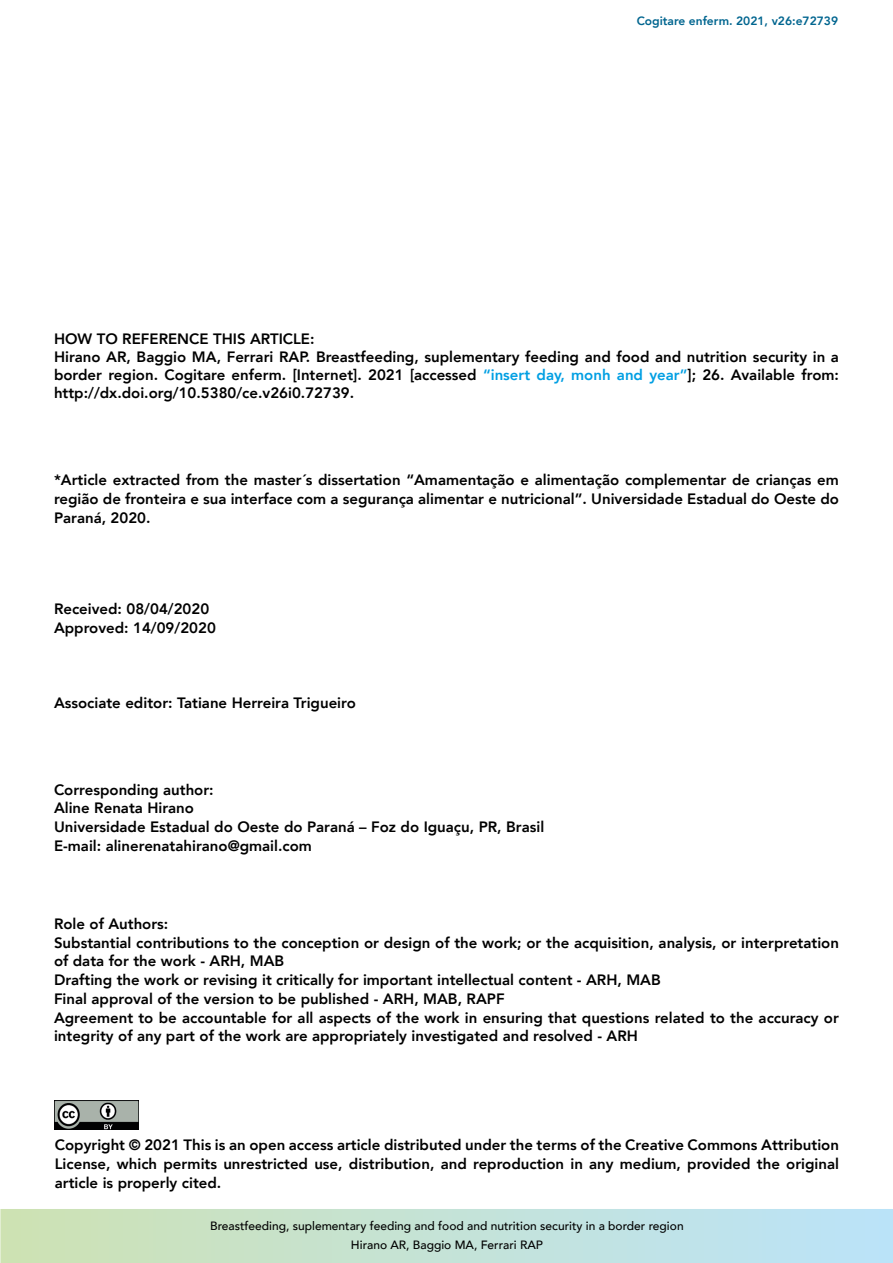
<style>
.page{position:relative;width:893px;height:1263px;background:#fff}
.page>*{position:absolute;margin:0;border:0;box-sizing:border-box;transform-origin:0 0}
.t1{font:800 15px/18.8px "Avenir";color:#000}
.t2{font:500 12px/18.6px "Avenir";color:#000;text-align:center}
.t3{font:800 12px "Avenir";color:#00658f}
.s1{color:#009fe3}
</style>
<div class="page">
<img style="left:55px;top:1100px;width:83px;height:30px">
<svg style="left:0;top:1209px;width:893px;height:54px;background:#c4e2d6"></svg>
<p class="t3" style="left:637px;top:12px;width:203px">Cogitare enferm. 2021, v26:e72739</p>
<p class="t1" style="left:54px;top:329px;width:786px;line-height:18px">HOW TO REFERENCE THIS ARTICLE:<br>Hirano AR, Baggio MA, Ferrari RAP. Breastfeeding, suplementary feeding and food and nutrition security in a border region. Cogitare enferm. [Internet]. 2021 [accessed <span class="s1">“insert day, monh and year”</span>]; 26. Available from: http://dx.doi.org/10.5380/ce.v26i0.72739.</p>
<p class="t1" style="left:54px;top:470px;width:786px;text-align:justify">*Article extracted from the master´s dissertation “Amamentação e alimentação complementar de crianças em região de fronteira e sua interface com a segurança alimentar e nutricional”. Universidade Estadual do Oeste do Paraná, 2020.</p>
<p class="t1" style="left:54px;top:599px;width:163px">Received: 08/04/2020<br>Approved: 14/09/2020</p>
<p class="t1" style="left:54px;top:693px;width:303px">Associate editor: Tatiane Herreira Trigueiro</p>
<p class="t1" style="left:54px;top:780px;width:492px">Corresponding author:<br>Aline Renata Hirano<br>Universidade Estadual do Oeste do Paraná – Foz do Iguaçu, PR, Brasil E-mail: alinerenatahirano@gmail.com</p>
<p class="t1" style="left:54px;top:914px;width:786px">Role of Authors:<br>Substantial contributions to the conception or design of the work; or the acquisition, analysis, or interpretation of data for the work - ARH, MAB<br>Drafting the work or revising it critically for important intellectual content - ARH, MAB<br>Final approval of the version to be published - ARH, MAB, RAPF<br>Agreement to be accountable for all aspects of the work in ensuring that questions related to the accuracy or integrity of any part of the work are appropriately investigated and resolved - ARH</p>
<p class="t1" style="left:55px;top:1135px;width:786px;text-align:justify">Copyright © 2021 This is an open access article distributed under the terms of the Creative Commons Attribution License, which permits unrestricted use, distribution, and reproduction in any medium, provided the original article is properly cited.</p>
<p class="t2" style="left:210px;top:1216px;width:475px">Breastfeeding, suplementary feeding and food and nutrition security in a border region<br>Hirano AR, Baggio MA, Ferrari RAP</p>
</div>
